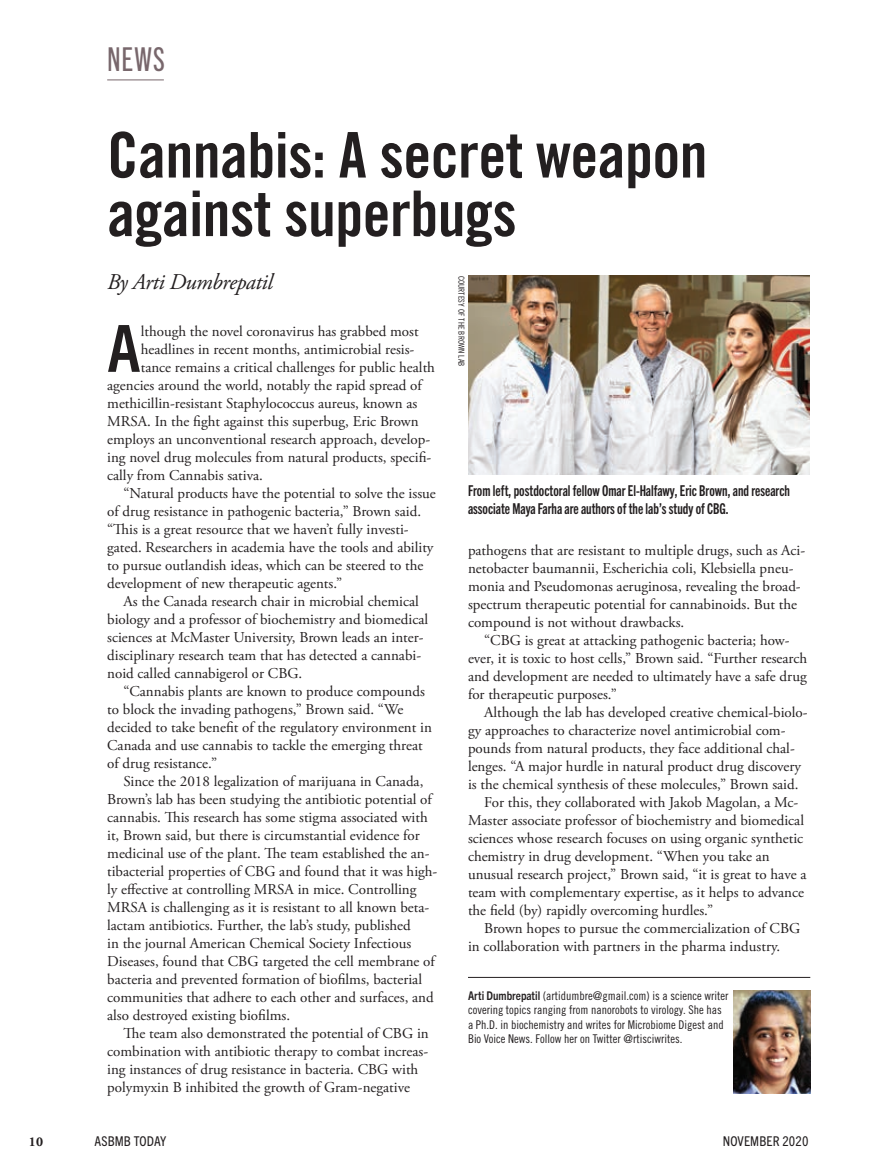
<style>
.page{position:relative;width:891px;height:1175px;background:#fff}
.page>*{position:absolute;margin:0;border:0;box-sizing:border-box;transform-origin:0 0}
.Drop_cap_text{font:700 condensed 65.1px "Trade Gothic Next LT Pro";color:#231f20}
.Header_largest{font:63px/58.5px "Trade Gothic Bold Cond Twenty";letter-spacing:-.01em;color:#231f20}
.A_NEW_kicker_style_n{font:33px "Trade Gothic Next LT Pro Cm";color:#78676c}
.Byline_large{font:italic 22.5px "Adobe Garamond Pro";letter-spacing:-.02em;color:#231f20}
.Award_text{font:15px/18px "Adobe Garamond Pro";color:#231f20}
.Drop_cap_text-2{font:15px "Adobe Garamond Pro";color:#231f20}
.Award_text-2{font:15px/18px "Trade Gothic Next LT Pro Bd Cm";color:#231f20}
.t1{font:condensed 13.5px "Trade Gothic Next LT Pro";letter-spacing:.01em;color:#231f20}
.t2{font:700 13.5px "Adobe Garamond Pro";color:#231f20}
.Bio_box_text{font:12px/14.4px "Trade Gothic LT Pro Cn 18";color:#231f20}
.Award_text-3{font:8.25px "Trade Gothic LT Pro Cn 18";letter-spacing:.01em;color:#231f20}
.s1{font-family:"Trade Gothic Next LT Pro";font-weight:700;font-stretch:condensed}
</style>
<div class="page">
<hr style="left:107px;top:80px;width:57px;height:1px;background:#78676c">
<img style="left:468px;top:276px;width:342px;height:198px">
<hr style="left:468px;top:977px;width:342px;height:1px;background:#231f20">
<img style="left:734px;top:990px;width:76px;height:104px">
<p class="A_NEW_kicker_style_n" style="left:107px;top:36px;width:59px">NEWS</p>
<p class="Header_largest" style="left:107px;top:125px;width:602px">Cannabis: A secret weapon against superbugs</p>
<p class="Byline_large" style="left:107px;top:268px;width:167px">By Arti Dumbrepatil</p>
<p class="Award_text-3" style="left:466px;top:276px;width:92px;rotate:90deg">COURTESY OF THE BROWN LAB</p>
<p class="Drop_cap_text" style="left:107px;top:304px;width:35px">A</p>
<p class="Drop_cap_text-2" style="left:141px;top:322px;width:279px">lthough the novel coronavirus has grabbed most</p>
<p class="Drop_cap_text-2" style="left:141px;top:340px;width:275px">headlines in recent months, antimicrobial resis-</p>
<p class="Drop_cap_text-2" style="left:141px;top:358px;width:296px">tance remains a critical challenges for public health</p>
<p class="Drop_cap_text-2" style="left:107px;top:376px;width:316px">agencies around the world, notably the rapid spread of</p>
<p class="Drop_cap_text-2" style="left:107px;top:394px;width:312px">methicillin-resistant Staphylococcus aureus, known as</p>
<p class="Drop_cap_text-2" style="left:107px;top:412px;width:313px">MRSA. In the fight against this superbug, Eric Brown</p>
<p class="Drop_cap_text-2" style="left:107px;top:430px;width:325px">employs an unconventional research approach, develop-</p>
<p class="Drop_cap_text-2" style="left:107px;top:448px;width:326px">ing novel drug molecules from natural products, specifi-</p>
<p class="Drop_cap_text-2" style="left:107px;top:466px;width:157px">cally from Cannabis sativa.</p>
<p class="Award_text" style="left:107px;top:484px;width:330px;text-indent:16px">“Natural products have the potential to solve the issue of drug resistance in pathogenic bacteria,” Brown said. “This is a great resource that we haven’t fully investi&shy;gated. Researchers in academia have the tools and ability to pursue outlandish ideas, which can be steered to the development of new therapeutic agents.”</p>
<p class="Award_text" style="left:107px;top:592px;width:322px;text-indent:16px">As the Canada research chair in microbial chemical biology and a professor of biochemistry and biomedical sciences at McMaster University, Brown leads an inter&shy;disciplinary research team that has detected a cannabi&shy;noid called cannabigerol or CBG.</p>
<p class="Award_text" style="left:107px;top:682px;width:326px;text-indent:16px">“Cannabis plants are known to produce compounds to block the invading pathogens,” Brown said. “We decided to take benefit of the regulatory environment in Canada and use cannabis to tackle the emerging threat of drug resistance.”</p>
<p class="Award_text" style="left:107px;top:772px;width:332px;text-indent:16px">Since the 2018 legalization of marijuana in Canada, Brown’s lab has been studying the antibiotic potential of cannabis. This research has some stigma associated with it, Brown said, but there is circumstantial evidence for medicinal use of the plant. The team established the an&shy;tibacterial properties of CBG and found that it was high&shy;ly effective at controlling MRSA in mice. Controlling MRSA is challenging as it is resistant to all known beta&shy;lactam antibiotics. Further, the lab’s study, published<br>in the journal American Chemical Society Infectious Diseases, found that CBG targeted the cell membrane of bacteria and prevented formation of biofilms, bacterial communities that adhere to each other and surfaces, and also destroyed existing biofilms.</p>
<p class="Award_text" style="left:107px;top:1024px;width:323px;text-indent:16px">The team also demonstrated the potential of CBG in combination with antibiotic therapy to combat increas&shy;ing instances of drug resistance in bacteria. CBG with polymyxin B inhibited the growth of Gram-negative</p>
<p class="Award_text-2" style="left:468px;top:481px;width:324px">From left, postdoctoral fellow Omar El-Halfawy, Eric Brown, and research associate Maya Farha are authors of the lab’s study of CBG.</p>
<p class="Award_text" style="left:468px;top:541px;width:339px">pathogens that are resistant to multiple drugs, such as Aci&shy;netobacter baumannii, Escherichia coli, Klebsiella pneu&shy;monia and Pseudomonas aeruginosa, revealing the broad&shy;spectrum therapeutic potential for cannabinoids. But the compound is not without drawbacks.</p>
<p class="Award_text" style="left:468px;top:631px;width:341px;text-indent:16px">“CBG is great at attacking pathogenic bacteria; how&shy;ever, it is toxic to host cells,” Brown said. “Further research and development are needed to ultimately have a safe drug for therapeutic purposes.”</p>
<p class="Award_text" style="left:468px;top:703px;width:341px;text-indent:16px">Although the lab has developed creative chemical-biolo&shy;gy approaches to characterize novel antimicrobial com&shy;pounds from natural products, they face additional chal&shy;lenges. “A major hurdle in natural product drug discovery is the chemical synthesis of these molecules,” Brown said.</p>
<p class="Award_text" style="left:468px;top:793px;width:340px;text-indent:16px">For this, they collaborated with Jakob Magolan, a Mc-Master associate professor of biochemistry and biomedical sciences whose research focuses on using organic synthetic chemistry in drug development. “When you take an unusual research project,” Brown said, “it is great to have a team with complementary expertise, as it helps to advance the field (by) rapidly overcoming hurdles.”</p>
<p class="Award_text" style="left:468px;top:919px;width:334px;text-indent:16px">Brown hopes to pursue the commercialization of CBG in collaboration with partners in the pharma industry.</p>
<p class="Bio_box_text" style="left:468px;top:988px;width:262px"><span class="s1">Arti Dumbrepatil</span> (artidumbre@gmail.com) is a science writer covering topics ranging from nanorobots to virology. She has a Ph.D. in biochemistry and writes for Microbiome Digest and Bio Voice News. Follow her on Twitter @rtisciwrites.</p>
<p class="t2" style="left:29px;top:1133px;width:16px">10</p>
<p class="t1" style="left:94px;top:1131px;width:73px">ASBMB TODAY</p>
<p class="t1" style="left:723px;top:1131px;width:87px">NOVEMBER 2020</p>
</div>
